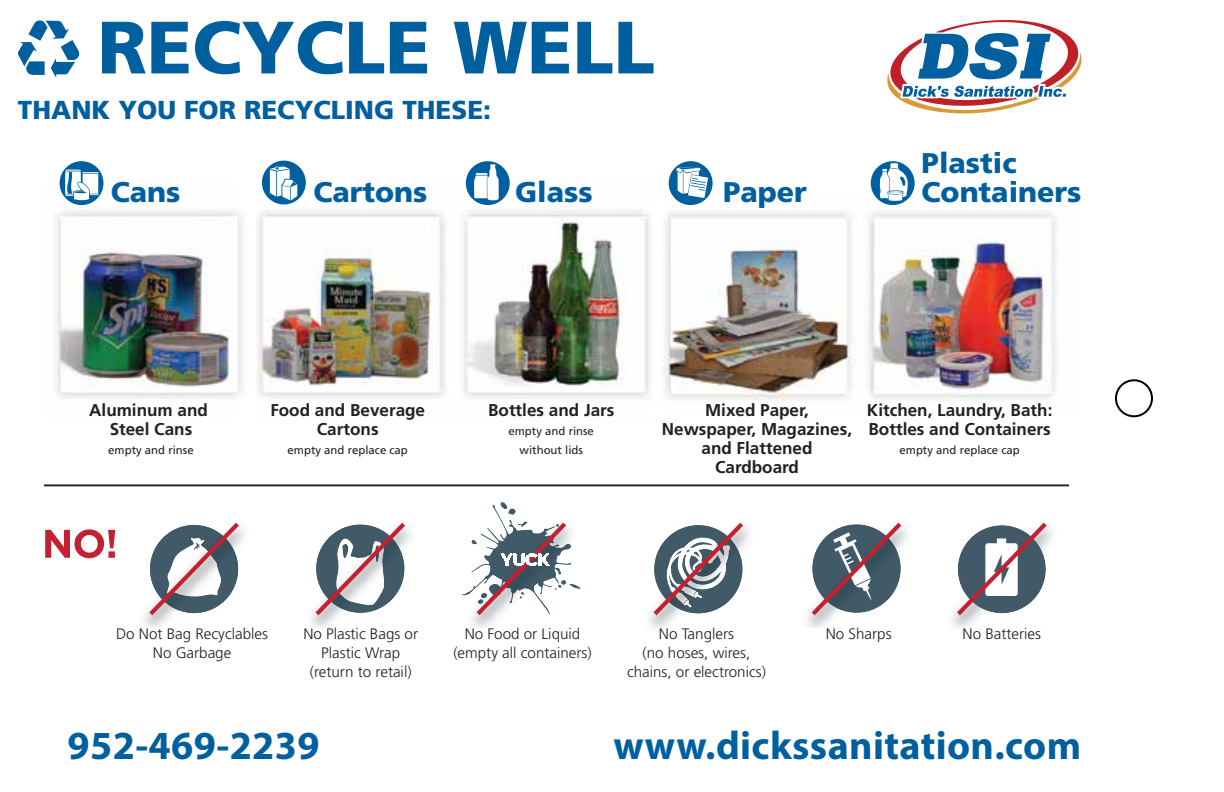
<style>
.page{position:relative;width:1224px;height:792px;background:#fff}
.page>*{position:absolute;margin:0;border:0;box-sizing:border-box;transform-origin:0 0}
.t1{font:900 74px "Frutiger LT Std";color:#005f9f}
.t2{font:700 40px "Myriad Pro";letter-spacing:.01em;color:#005f9f}
.t3{font:900 28.4px/28.4px "Frutiger LT Std";color:#005f9f}
.t4{font:900 26px "Frutiger LT Std";color:#005f9f}
.t5{font:700 17px/19px "Frutiger LT Std";color:#231f20;text-align:center}
.t6{font:300 15.2px/19px "Frutiger LT Std";color:#231f20;text-align:center}
.t7{font:11.4px/19px "Frutiger LT Std";color:#231f20;text-align:center}
</style>
<div class="page">
<svg style="left:887px;top:20px;width:195px;height:94px"></svg>
<svg style="left:18px;top:20px;width:62px;height:58px"></svg>
<img style="left:661px;top:193px;width:396px;height:207px">
<img style="left:256px;top:180px;width:394px;height:218px">
<img style="left:55px;top:181px;width:179px;height:217px">
<div style="left:466px;top:161px;width:44px;height:44px;background:#005f9f;border-radius:50%"></div>
<svg style="left:474px;top:164px;width:25px;height:37px"></svg>
<div style="left:60px;top:161px;width:43px;height:44px;background:#005f9f;border-radius:50%"></div>
<svg style="left:65px;top:170px;width:34px;height:31px"></svg>
<div style="left:262px;top:161px;width:44px;height:43px;background:#005f9f;border-radius:50%"></div>
<svg style="left:269px;top:166px;width:29px;height:35px"></svg>
<div style="left:669px;top:161px;width:44px;height:44px;background:#005f9f;border-radius:50%"></div>
<svg style="left:676px;top:167px;width:33px;height:32px"></svg>
<hr style="left:691px;top:183px;width:15px;height:3px;background:#005f9f">
<hr style="left:691px;top:185px;width:14px;height:3px;background:#005f9f">
<div style="left:871px;top:161px;width:44px;height:44px;background:#005f9f;border-radius:50%"></div>
<svg style="left:879px;top:163px;width:29px;height:38px"></svg>
<hr style="left:44px;top:484px;width:1025px;height:2px;background:#231f20">
<svg style="left:45px;top:529px;width:70px;height:29px"></svg>
<svg style="left:145px;top:522px;width:98px;height:98px"></svg>
<svg style="left:311px;top:522px;width:99px;height:98px"></svg>
<svg style="left:462px;top:502px;width:119px;height:118px"></svg>
<svg style="left:807px;top:522px;width:99px;height:98px"></svg>
<svg style="left:953px;top:522px;width:98px;height:98px"></svg>
<svg style="left:649px;top:522px;width:99px;height:98px"></svg>
<div style="left:1115px;top:379px;width:38px;height:38px;border:2px solid #010101;border-radius:50%"></div>
<h1 class="t1" style="left:98px;top:3px;width:559px">RECYCLE WELL</h1>
<h3 class="t4" style="left:18px;top:94px;width:475px">THANK YOU FOR RECYCLING THESE:</h3>
<h3 class="t3" style="left:111px;top:177px;width:71px">Cans</h3>
<h3 class="t3" style="left:313px;top:177px;width:115px">Cartons</h3>
<h3 class="t3" style="left:515px;top:177px;width:79px">Glass</h3>
<h3 class="t3" style="left:723px;top:177px;width:85px">Paper</h3>
<h3 class="t3" style="left:922px;top:149px;width:161px">Plastic<br>Containers</h3>
<p class="t5" style="left:89px;top:401px;width:120px">Aluminum and<br>Steel Cans</p>
<p class="t7" style="left:108px;top:441px;width:87px">empty and rinse</p>
<p class="t5" style="left:270px;top:401px;width:156px">Food and Beverage<br>Cartons</p>
<p class="t7" style="left:288px;top:441px;width:122px">empty and replace cap</p>
<p class="t5" style="left:488px;top:401px;width:128px">Bottles and Jars</p>
<p class="t5" style="left:662px;top:400px;width:192px">Mixed Paper,<br>Newspaper, Magazines, and Flattened<br>Cardboard</p>
<p class="t7" style="left:509px;top:422px;width:87px">empty and rinse without lids</p>
<p class="t5" style="left:867px;top:401px;width:187px;text-align:left">Kitchen, Laundry, Bath:<br>Bottles and Containers</p>
<p class="t7" style="left:900px;top:441px;width:122px">empty and replace cap</p>
<p class="t6" style="left:116px;top:624px;width:153px">Do Not Bag Recyclables<br>No Garbage</p>
<p class="t6" style="left:303px;top:624px;width:116px">No Plastic Bags or<br>Plastic Wrap (return to retail)</p>
<p class="t6" style="left:453px;top:624px;width:140px">No Food or Liquid (empty all containers)</p>
<p class="t6" style="left:659px;top:624px;width:77px">No Tanglers</p>
<p class="t6" style="left:826px;top:624px;width:67px">No Sharps</p>
<p class="t6" style="left:963px;top:624px;width:80px">No Batteries</p>
<p class="t6" style="left:627px;top:643px;width:140px">(no hoses, wires, chains, or electronics)</p>
<h2 class="t2" style="left:68px;top:719px;width:254px">952-469-2239</h2>
<h2 class="t2" style="left:613px;top:719px;width:469px">www.dickssanitation.com</h2>
</div>
